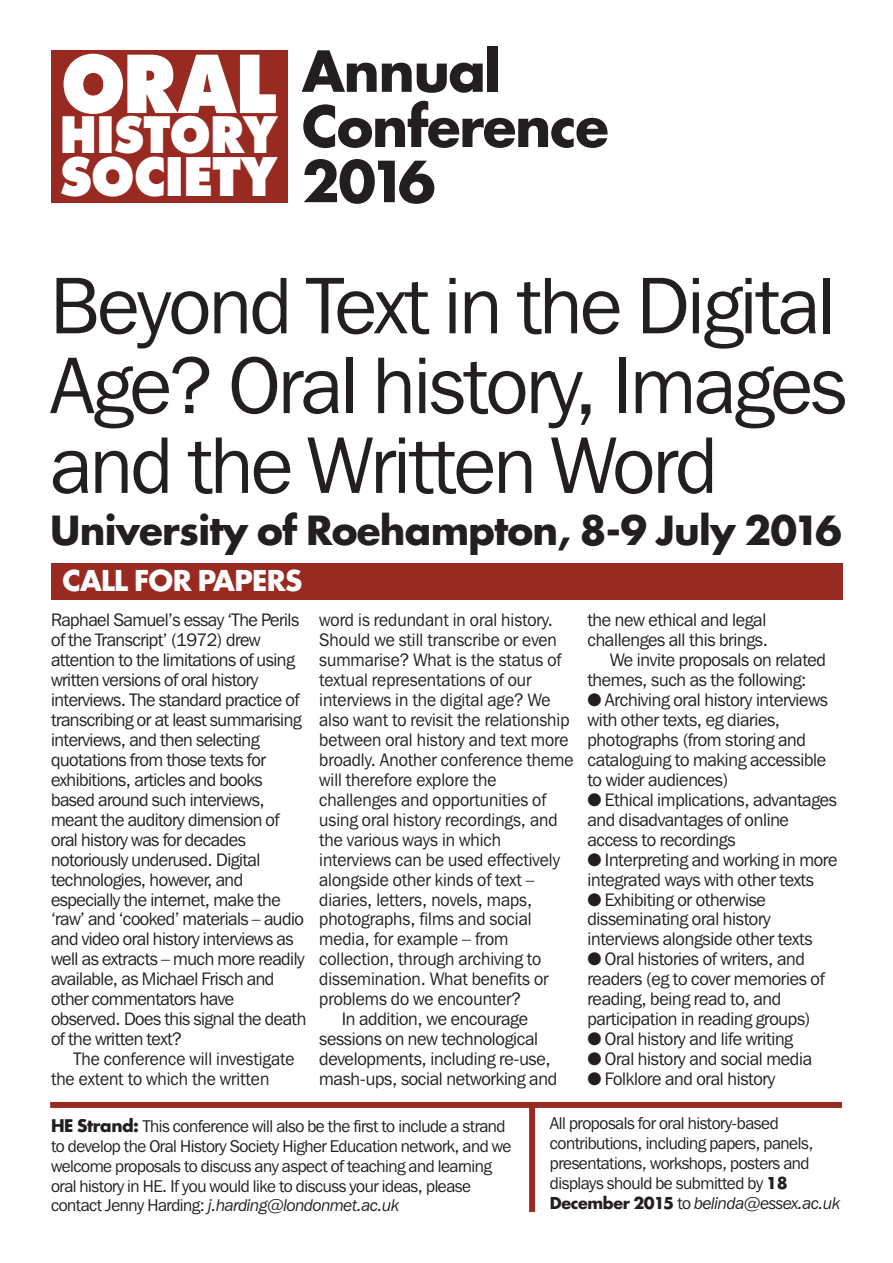
<style>
.page{position:relative;width:893px;height:1263px;background:#fff}
.page>*{position:absolute;margin:0;border:0;box-sizing:border-box;transform-origin:0 0}
.t1{font:79.8px/79.8px "Franklin Gothic IT Cby BT";letter-spacing:-.025em;color:#231f20}
.t2{font:800 77.4px "Futura";color:#fff;scale:.92 1}
.t3{font:700 55.05px/55.2px "Futura";letter-spacing:-.025em;color:#231f20}
.t4{font:800 51.6px "Futura";letter-spacing:-.015em;color:#fff;scale:.93 1}
.t5{font:800 48.75px "Futura";letter-spacing:-.015em;color:#fff;scale:.93 1}
.t6{font:700 39px "Futura";letter-spacing:-.02em;color:#231f20}
.t7{font:700 27.9px "Futura";letter-spacing:-.025em;color:#fff}
.t8{font:18px/20px "Franklin Gothic IT Cby BT";letter-spacing:-.015em;color:#231f20}
.t9{font:18px/20px "Franklin Gothic IT Cby BT";letter-spacing:-.015em;color:#231f20;scale:.96 1}
.t10{font:16.95px/20px "Franklin Gothic IT Cby BT";letter-spacing:-.025em;color:#231f20}
.s1{font-family:"Futura";font-weight:700}
.s2{font-style:italic}
.s3{font-family:"Futura";font-weight:700;font-size:15.9px}
</style>
<div class="page">
<div style="left:51px;top:50px;width:236px;height:152px;background:#992a21"></div>
<div style="left:51px;top:563px;width:792px;height:36px;background:#992a21"></div>
<div style="left:529px;top:1107px;width:6px;height:105px;background:#992a21"></div>
<div style="left:50px;top:1102px;width:792px;height:6px;background:#992a21"></div>
<h2 class="t2" style="left:61px;top:50px;width:236px">ORAL</h2>
<h3 class="t5" style="left:60px;top:114px;width:236px">HISTORY</h3>
<h3 class="t4" style="left:60px;top:154px;width:235px">SOCIETY</h3>
<h3 class="t3" style="left:302px;top:48px;width:308px">Annual<br>Conference<br>2016</h3>
<h1 class="t1" style="left:50px;top:273px;width:798px">Beyond Text in the Digital<br>Age? Oral history, Images and the Written Word</h1>
<h3 class="t6" style="left:50px;top:513px;width:793px">University of Roehampton, 8-9 July 2016</h3>
<h3 class="t7" style="left:62px;top:568px;width:242px">CALL FOR PAPERS</h3>
<p class="t8" style="left:51px;top:612px;width:257px">Raphael Samuel’s essay ‘The Perils of the Transcript’ (1972) drew attention to the limitations of using written versions of oral history interviews. The standard practice of transcribing or at least summarising interviews, and then selecting quotations from those texts for exhibitions, articles and books based around such interviews, meant the auditory dimension of oral history was for decades notoriously underused. Digital technologies, however, and especially the internet, make the ‘raw’ and ‘cooked’ materials – audio and video oral history interviews as well as extracts – much more readily available, as Michael Frisch and other commentators have observed. Does this signal the death of the written text?</p>
<p class="t9" style="left:51px;top:1050px;width:255px;text-indent:23px">The conference will investigate the extent to which the written</p>
<p class="t9" style="left:319px;top:612px;width:245px">word is redundant in oral history.</p>
<p class="t9" style="left:319px;top:631px;width:249px">Should we still transcribe or even</p>
<p class="t9" style="left:319px;top:651px;width:254px">summarise? What is the status of</p>
<p class="t9" style="left:319px;top:671px;width:223px">textual representations of our</p>
<p class="t9" style="left:319px;top:691px;width:242px">interviews in the digital age? We</p>
<p class="t9" style="left:319px;top:711px;width:262px">also want to revisit the relationship</p>
<p class="t9" style="left:319px;top:731px;width:261px">between oral history and text more</p>
<p class="t9" style="left:319px;top:751px;width:266px">broadly. Another conference theme</p>
<p class="t9" style="left:319px;top:771px;width:186px">will therefore explore the</p>
<p class="t9" style="left:319px;top:791px;width:238px">challenges and opportunities of</p>
<p class="t9" style="left:319px;top:811px;width:250px">using oral history recordings, and</p>
<p class="t9" style="left:319px;top:831px;width:191px">the various ways in which</p>
<p class="t9" style="left:319px;top:851px;width:252px">interviews can be used effectively</p>
<p class="t9" style="left:319px;top:871px;width:226px">alongside other kinds of text –</p>
<p class="t9" style="left:319px;top:891px;width:223px">diaries, letters, novels, maps,</p>
<p class="t9" style="left:319px;top:911px;width:223px">photographs, films and social</p>
<p class="t9" style="left:319px;top:931px;width:199px">media, for example – from</p>
<p class="t9" style="left:319px;top:951px;width:233px">collection, through archiving to</p>
<p class="t9" style="left:319px;top:971px;width:240px">dissemination. What benefits or</p>
<p class="t9" style="left:319px;top:991px;width:212px">problems do we encounter?</p>
<p class="t8" style="left:342px;top:1011px;width:188px">In addition, we encourage</p>
<p class="t8" style="left:319px;top:1030px;width:220px">sessions on new technological</p>
<p class="t8" style="left:319px;top:1050px;width:233px">developments, including re-use,</p>
<p class="t8" style="left:319px;top:1070px;width:239px">mash-ups, social networking and</p>
<p class="t8" style="left:587px;top:612px;width:180px">the new ethical and legal</p>
<p class="t8" style="left:587px;top:631px;width:182px">challenges all this brings.</p>
<p class="t8" style="left:610px;top:651px;width:218px">We invite proposals on related</p>
<p class="t8" style="left:587px;top:671px;width:221px">themes, such as the following:</p>
<p class="t8" style="left:587px;top:691px;width:242px">● Archiving oral history interviews with other texts, eg diaries, photographs (from storing and cataloguing to making accessible to wider audiences)</p>
<p class="t8" style="left:587px;top:791px;width:251px">● Ethical implications, advantages and disadvantages of online access to recordings</p>
<p class="t8" style="left:587px;top:851px;width:252px">● Interpreting and working in more integrated ways with other texts</p>
<p class="t8" style="left:587px;top:891px;width:227px">● Exhibiting or otherwise disseminating oral history interviews alongside other texts</p>
<p class="t8" style="left:587px;top:951px;width:239px">● Oral histories of writers, and readers (eg to cover memories of reading, being read to, and participation in reading groups)</p>
<p class="t8" style="left:587px;top:1030px;width:207px">● Oral history and life writing</p>
<p class="t8" style="left:587px;top:1050px;width:226px">● Oral history and social media</p>
<p class="t8" style="left:587px;top:1070px;width:189px">● Folklore and oral history</p>
<p class="t10" style="left:51px;top:1117px;width:462px"><span class="s1">HE Strand:</span> This conference will also be the first to include a strand to develop the Oral History Society Higher Education network, and we welcome proposals to discuss any aspect of teaching and learning oral history in HE. If you would like to discuss your ideas, please contact Jenny Harding: <span class="s2">j.harding@londonmet.ac.uk</span></p>
<p class="t10" style="left:550px;top:1115px;width:292px">All proposals for oral history-based contributions, including papers, panels, presentations, workshops, posters and displays should be submitted by <span class="s3">18<br>December 2015</span> to <span class="s2">belinda@essex.ac.uk</span></p>
</div>
